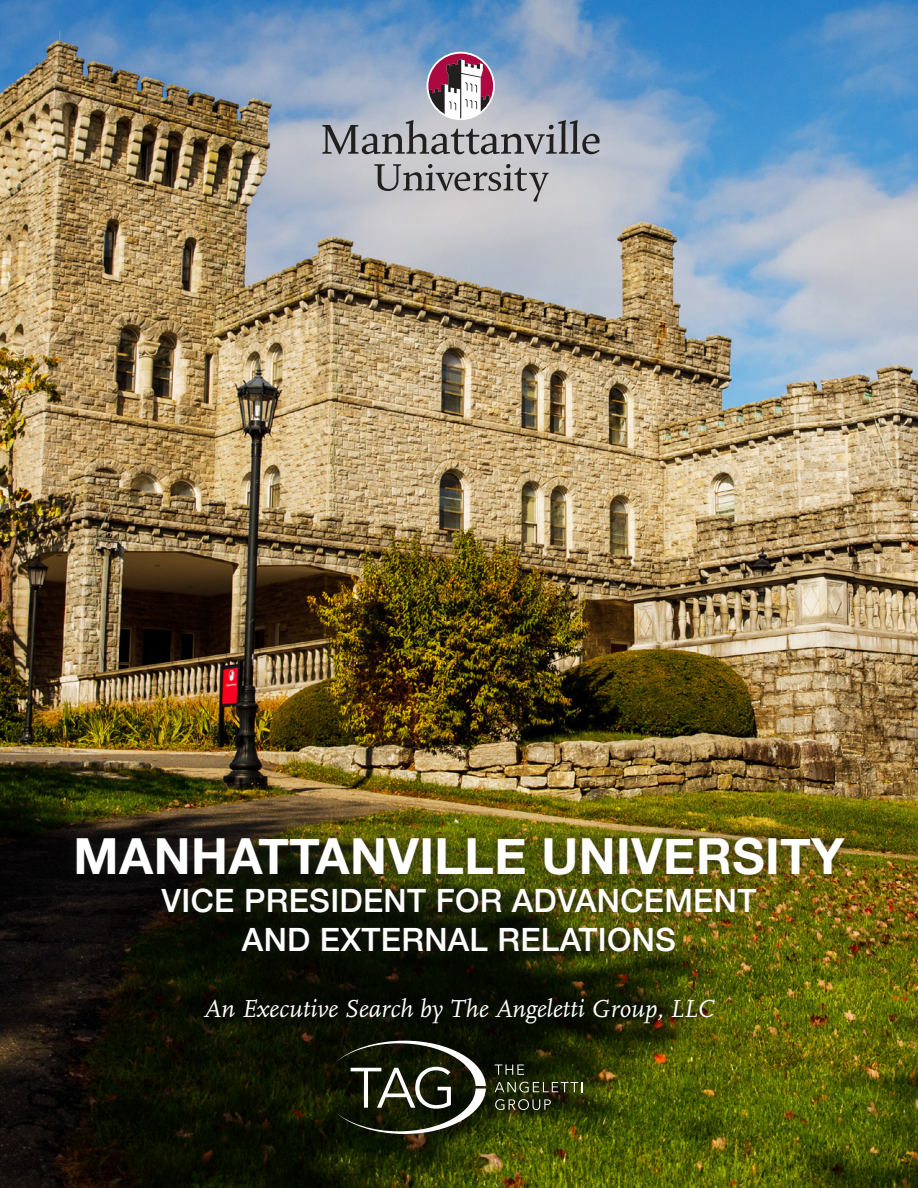
<style>
.page{position:relative;width:918px;height:1188px;background:#fff}
.page>*{position:absolute;margin:0;border:0;box-sizing:border-box;transform-origin:0 0}
.t1{font:700 49.8px "Helvetica Neue";letter-spacing:.01em;color:#fff}
.t2{font:500 32.1px/38.5px "Helvetica Neue";letter-spacing:.01em;color:#fff;text-align:center}
.t3{font:italic 25.65px "Scala Pro";color:#fff}
</style>
<div class="page">
<img style="left:0;top:0;width:918px;height:1188px">
<div style="left:62px;top:823px;width:796px;height:143px;background:#221f1f;opacity:.75"></div>
<svg style="left:374px;top:164px;width:175px;height:38px;background:#acaaad"></svg>
<svg style="left:322px;top:52px;width:279px;height:102px;background:#9aa0b3"></svg>
<svg style="left:495px;top:1065px;width:29px;height:10px"></svg>
<svg style="left:495px;top:1082px;width:87px;height:11px"></svg>
<svg style="left:495px;top:1099px;width:56px;height:11px"></svg>
<svg style="left:336px;top:1041px;width:150px;height:93px;background:#393d2d"></svg>
<h1 class="t1" style="left:74px;top:833px;width:772px">MANHATTANVILLE UNIVERSITY</h1>
<p class="t2" style="left:162px;top:882px;width:596px">VICE PRESIDENT FOR ADVANCEMENT<br>AND EXTERNAL RELATIONS</p>
<p class="t3" style="left:204px;top:998px;width:512px">An Executive Search by The Angeletti Group, LLC</p>
</div>
